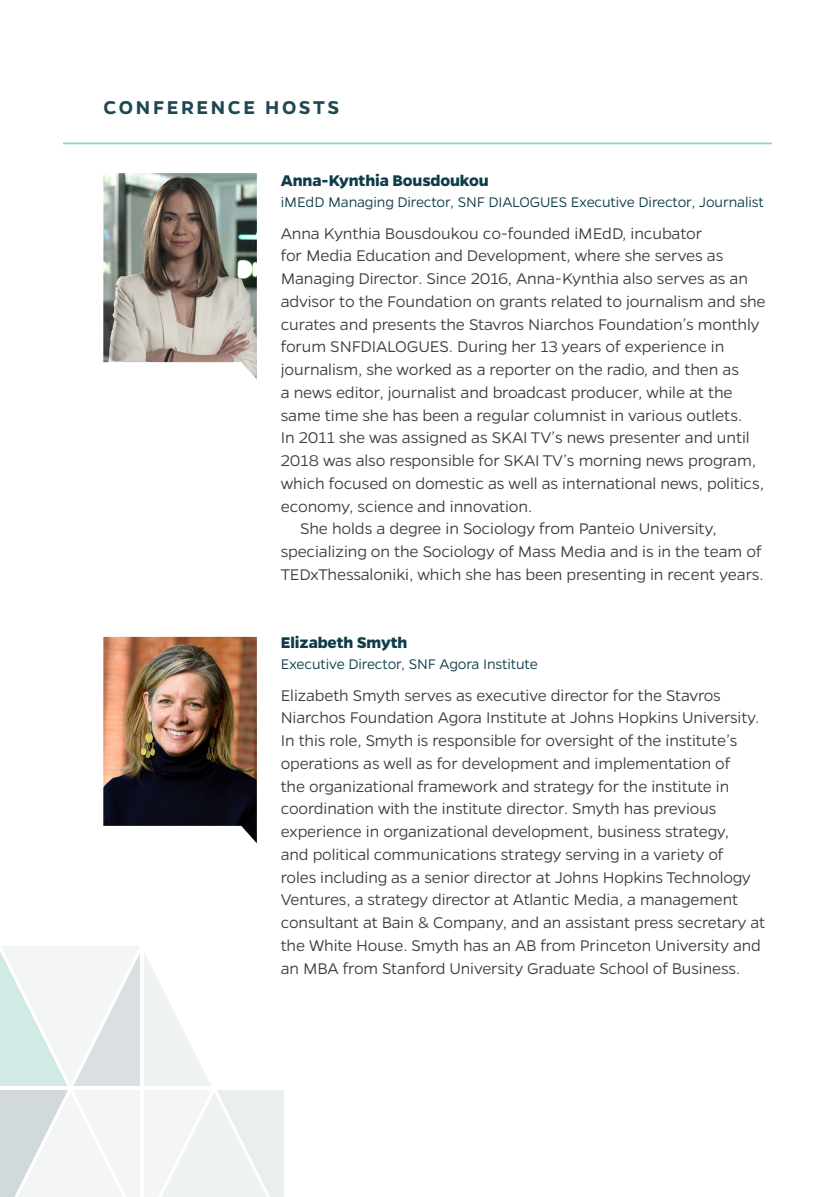
<style>
.page{position:relative;width:819px;height:1197px;background:#fff}
.page>*{position:absolute;margin:0;border:0;box-sizing:border-box;transform-origin:0 0}
.t1{font:600 21px "Gentona";letter-spacing:.125em;color:#204754}
.t2{font:300 17.5px/22.8px "Gentona";letter-spacing:-.01em;color:#3e3e3f}
.t3{font:700 17.5px "Gentona";letter-spacing:-.01em;color:#0e3c49}
.t4{font:300 15.75px "Gentona";letter-spacing:-.01em;color:#0e3c49}
</style>
<div class="page">
<hr style="left:63px;top:143px;width:709px;height:1px;background:#89d5c6">
<img style="left:103px;top:173px;width:154px;height:207px">
<img style="left:103px;top:637px;width:154px;height:206px">
<svg style="left:0;top:946px;width:284px;height:251px"></svg>
<hr style="left:141px;top:934px;width:3px;height:263px;background:#fff">
<hr style="left:0;top:1087px;width:340px;height:3px;background:#fff">
<p class="t1" style="left:103px;top:96px;width:237px">CONFERENCE HOSTS</p>
<p class="t3" style="left:281px;top:170px;width:209px">Anna-Kynthia Bousdoukou</p>
<p class="t4" style="left:281px;top:193px;width:485px">iMEdD Managing Director, SNF DIALOGUES Executive Director, Journalist</p>
<p class="t2" style="left:281px;top:222px;width:486px">Anna Kynthia Bousdoukou co-founded iMEdD, incubator<br>for Media Education and Development, where she serves as Managing Director. Since 2016, Anna-Kynthia also serves as an advisor to the Foundation on grants related to journalism and she curates and presents the Stavros Niarchos Foundation’s monthly forum SNFDIALOGUES. During her 13 years of experience in journalism, she worked as a reporter on the radio, and then as<br>a news editor, journalist and broadcast producer, while at the same time she has been a regular columnist in various outlets.<br>In 2011 she was assigned as SKAI TV’s news presenter and until 2018 was also responsible for SKAI TV’s morning news program, which focused on domestic as well as international news, politics, economy, science and innovation.</p>
<p class="t2" style="left:281px;top:517px;width:484px;text-indent:19px">She holds a degree in Sociology from Panteio University, specializing on the Sociology of Mass Media and is in the team of<br>TEDxThessaloniki, which she has been presenting in recent years.</p>
<p class="t3" style="left:281px;top:632px;width:128px">Elizabeth Smyth</p>
<p class="t4" style="left:281px;top:655px;width:259px">Executive Director, SNF Agora Institute</p>
<p class="t2" style="left:281px;top:684px;width:486px">Elizabeth Smyth serves as executive director for the Stavros Niarchos Foundation Agora Institute at Johns Hopkins University.<br>In this role, Smyth is responsible for oversight of the institute’s operations as well as for development and implementation of<br>the organizational framework and strategy for the institute in coordination with the institute director. Smyth has previous experience in organizational development, business strategy,<br>and political communications strategy serving in a variety of<br>roles including as a senior director at Johns Hopkins Technology Ventures, a strategy director at Atlantic Media, a management consultant at Bain &amp; Company, and an assistant press secretary at the White House. Smyth has an AB from Princeton University and an MBA from Stanford University Graduate School of Business.</p>
</div>
